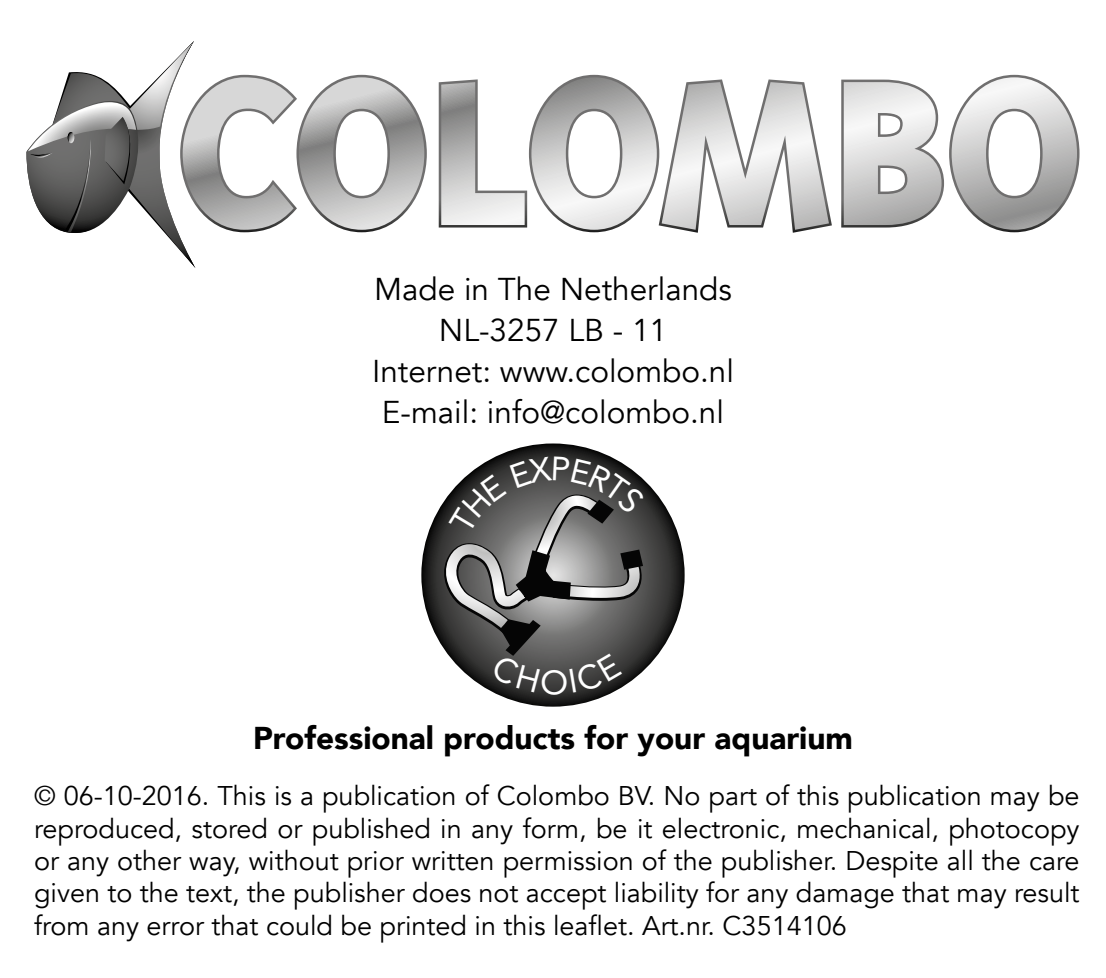
<style>
.page{position:relative;width:1106px;height:978px;background:#fff}
.page>*{position:absolute;margin:0;border:0;box-sizing:border-box;transform-origin:0 0}
.t1{font:31.5px/40.8px "Avenir";color:#000;text-align:center}
.t2{font:900 31.5px "Avenir";color:#000}
.t3{font:27px/32.4px "Avenir";color:#000;text-align:justify}
</style>
<div class="page">
<svg style="left:26px;top:41px;width:401px;height:227px"></svg>
<svg style="left:439px;top:75px;width:393px;height:158px"></svg>
<svg style="left:841px;top:75px;width:238px;height:157px"></svg>
<svg style="left:421px;top:443px;width:263px;height:264px;background:#2a2a29"></svg>
<svg style="left:441px;top:457px;width:204px;height:238px;background:#696968"></svg>
<p class="t1" style="left:372px;top:270px;width:363px">Made in The Netherlands<br>NL-3257 LB - 11<br>Internet: www.colombo.nl<br>E-mail: info@colombo.nl</p>
<p class="t2" style="left:253px;top:711px;width:601px">Professional products for your aquarium</p>
<p class="t3" style="left:34px;top:780px;width:1047px">© 06-10-2016. This is a publication of Colombo BV. No part of this publication may be reproduced, stored or published in any form, be it electronic, mechanical, photocopy or any other way, without prior written permission of the publisher. Despite all the care given to the text, the publisher does not accept liability for any damage that may result from any error that could be printed in this leaflet. Art.nr. C3514106</p>
</div>
